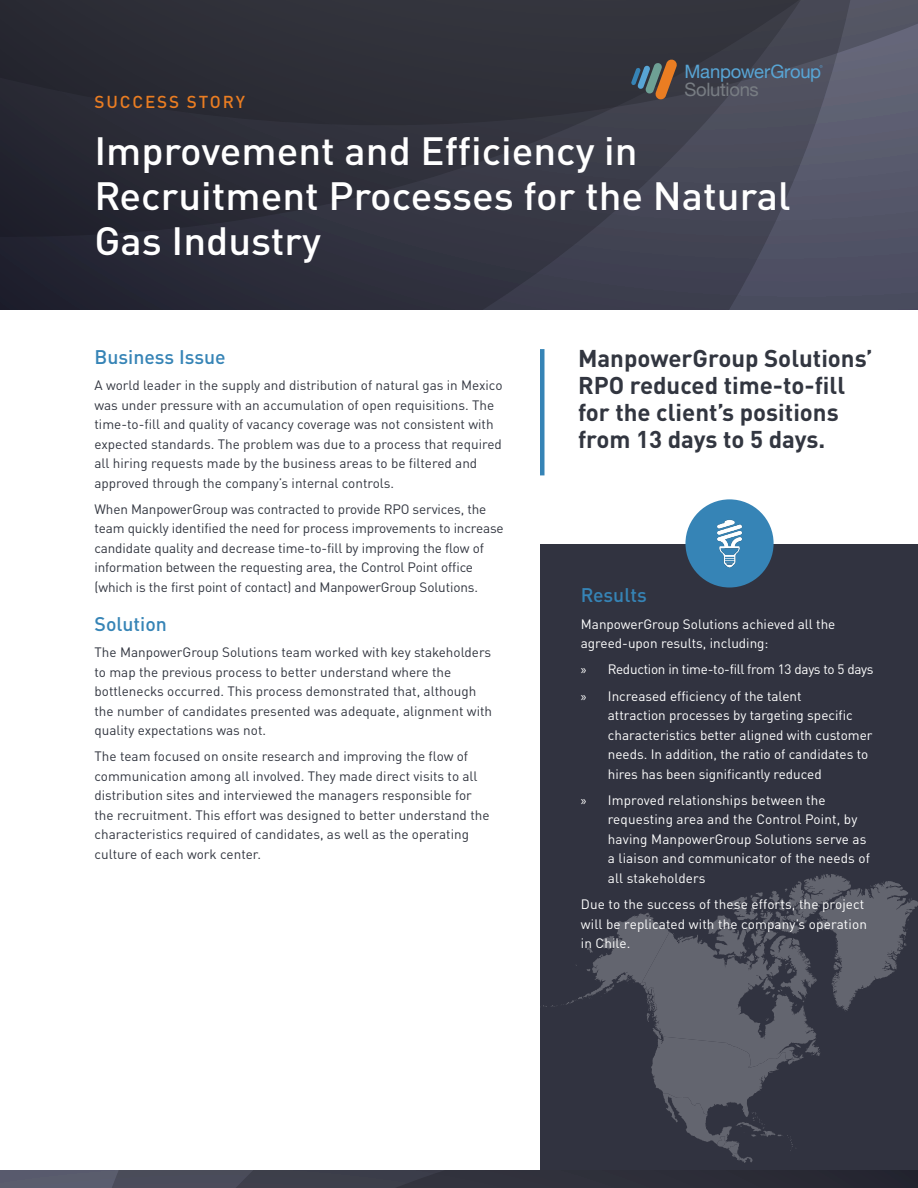
<style>
.page{position:relative;width:918px;height:1188px;background:#fff}
.page>*{position:absolute;margin:0;border:0;box-sizing:border-box;transform-origin:0 0}
.Heading{font:500 39px/45px "DINOT";color:#fff}
.Pull_Quote{font:700 24px/27px "DINOT";color:#323640}
.Subheading{font:500 19.5px "DINOT";color:#3684b6}
.t1{font:18.45px "Helvetica Neue";letter-spacing:-.015em;color:#58a5d5}
.t2{font:18.45px "Helvetica Neue";letter-spacing:-.015em;color:#787d83}
.Subheading-2{font:500 17.1px "DINOT";letter-spacing:.11em;color:#ea7d22}
.Body_Text{font:13.5px/19.5px "DINOT";color:#323640}
.Bullets{font:13.5px/19.5px "DINOT";color:#fff}
.Body_Text-2{font:13.5px/19.5px "DINOT";color:#fff}
.Bullets-2{font:13.5px "DINOT";letter-spacing:-.02em;color:#fff}
.s1{font-family:"Myriad Pro"}
</style>
<div class="page">
<div style="left:540px;top:544px;width:378px;height:644px;background:#313340"></div>
<svg style="left:543px;top:874px;width:375px;height:289px"></svg>
<svg style="left:0;top:0;width:918px;height:310px;background:#363744"></svg>
<svg style="left:631px;top:59px;width:46px;height:41px;background:#655d52"></svg>
<svg style="left:0;top:1171px;width:918px;height:17px"></svg>
<div style="left:685px;top:499px;width:89px;height:89px;background:#3684b6;border-radius:50%"></div>
<img style="left:694px;top:508px;width:71px;height:71px">
<hr style="left:540px;top:349px;width:4px;height:126px;background:#3684b6">
<p class="Subheading-2" style="left:95px;top:90px;width:152px">SUCCESS STORY</p>
<p class="t1" style="left:684px;top:58px;width:138px">ManpowerGroup</p>
<p class="t2" style="left:685px;top:76px;width:76px">Solutions</p>
<p class="Heading" style="left:94px;top:127px;width:698px">Improvement and Efficiency in<br>Recruitment Processes for the Natural<br>Gas Industry</p>
<p class="Subheading" style="left:94px;top:344px;width:133px">Business Issue</p>
<p class="Body_Text" style="left:94px;top:375px;width:410px">A world leader in the supply and distribution of natural gas in Mexico was under pressure with an accumulation of open requisitions. The time-to-fill and quality of vacancy coverage was not consistent with expected standards. The problem was due to a process that required all hiring requests made by the business areas to be filtered and approved through the company’s internal controls.</p>
<p class="Body_Text" style="left:94px;top:499px;width:411px">When ManpowerGroup was contracted to provide RPO services, the team quickly identified the need for process improvements to increase candidate quality and decrease time-to-fill by improving the flow of information between the requesting area, the Control Point office (which is the first point of contact) and ManpowerGroup Solutions.</p>
<p class="Subheading" style="left:94px;top:611px;width:74px">Solution</p>
<p class="Body_Text" style="left:94px;top:642px;width:399px">The ManpowerGroup Solutions team worked with key stakeholders to map the previous process to better understand where the bottlenecks occurred. This process demonstrated that, although the number of candidates presented was adequate, alignment with quality expectations was not.</p>
<p class="Body_Text" style="left:94px;top:747px;width:397px">The team focused on onsite research and improving the flow of communication among all involved. They made direct visits to all distribution sites and interviewed the managers responsible for the recruitment. This effort was designed to better understand the characteristics required of candidates, as well as the operating culture of each work center.</p>
<p class="Pull_Quote" style="left:578px;top:345px;width:296px">ManpowerGroup Solutions’<br>RPO reduced time-to-fill for the client’s positions from 13 days to 5 days.</p>
<p class="Subheading" style="left:581px;top:583px;width:67px">Results</p>
<p class="Body_Text-2" style="left:581px;top:614px;width:256px">ManpowerGroup Solutions achieved all the agreed-upon results, including:</p>
<p class="Bullets-2" style="left:581px;top:661px;width:294px"><span class="s1">»</span> Reduction in time-to-fill from 13 days to 5 days</p>
<p class="Bullets" style="left:608px;top:686px;width:266px;text-indent:-27px"><span class="s1">»</span> Increased efficiency of the talent<br>attraction processes by targeting specific characteristics better aligned with customer needs. In addition, the ratio of candidates to hires has been significantly reduced</p>
<p class="Bullets" style="left:608px;top:790px;width:264px;text-indent:-27px"><span class="s1">»</span> Improved relationships between the requesting area and the Control Point, by having ManpowerGroup Solutions serve as a liaison and communicator of the needs of all stakeholders</p>
<p class="Bullets" style="left:581px;top:894px;width:288px">Due to the success of these efforts, the project will be replicated with the company’s operation in Chile.</p>
</div>
